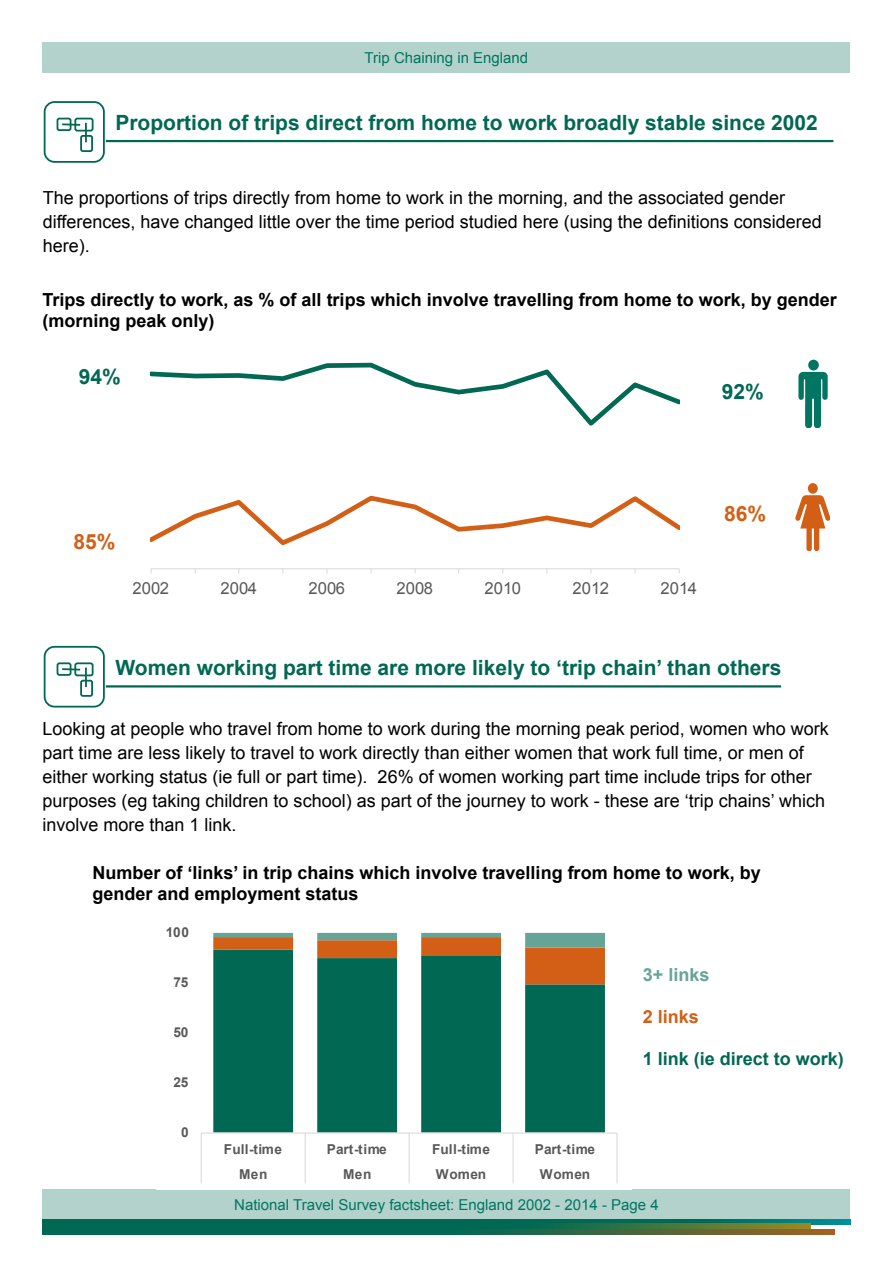
<style>
.page{position:relative;width:893px;height:1263px;background:#fff}
.page>*{position:absolute;margin:0;border:0;box-sizing:border-box;transform-origin:0 0}
.t1{font:700 21px "Arial";color:#006853}
.t2{font:700 21px "Arial";color:#d25f15}
.t3{font:18px/24px "Arial";color:#000}
.t4{font:700 18px/21px "Arial";color:#000}
.t5{font:700 18px "Arial";color:#006853}
.t6{font:700 18px "Arial";color:#66a498}
.t7{font:700 18px "Arial";color:#d25f15}
.t8{font:16.65px "Arial";letter-spacing:.005em;color:#595959}
.t9{font:15px "Arial";color:#007662}
.t10{font:700 13.65px "Arial";letter-spacing:.015em;color:#595959}
</style>
<div class="page">
<div style="left:43px;top:1189px;width:807px;height:30px;background:#b3d2cb"></div>
<svg style="left:43px;top:1220px;width:807px;height:5px"></svg>
<svg style="left:43px;top:1224px;width:767px;height:5px"></svg>
<svg style="left:43px;top:1229px;width:792px;height:5px"></svg>
<div style="left:43px;top:43px;width:807px;height:30px;background:#b3d2cb"></div>
<div style="left:44px;top:101px;width:61px;height:62px;background:#fff;border:2px solid #006853;border-radius:10px"></div>
<div style="left:57px;top:118px;width:14px;height:13px;border:2px solid #006853;border-radius:2px"></div>
<div style="left:74px;top:118px;width:20px;height:14px;background:#fff;border:2px solid #006853;border-radius:2px"></div>
<div style="left:80px;top:135px;width:13px;height:17px;background:#fff;border:2px solid #006853;border-radius:2px"></div>
<svg style="left:60px;top:122px;width:27px;height:20px"></svg>
<svg style="left:795px;top:483px;width:35px;height:68px"></svg>
<svg style="left:798px;top:360px;width:30px;height:67px"></svg>
<hr style="left:151px;top:568px;width:528px;height:1px;background:#d9d9d9">
<svg style="left:151px;top:362px;width:528px;height:64px"></svg>
<svg style="left:151px;top:495px;width:528px;height:51px"></svg>
<hr style="left:106px;top:685px;width:675px;height:2px;background:#006853">
<div style="left:44px;top:646px;width:61px;height:61px;background:#fff;border:2px solid #006853;border-radius:10px"></div>
<div style="left:57px;top:662px;width:14px;height:14px;border:2px solid #006853;border-radius:2px"></div>
<div style="left:74px;top:662px;width:20px;height:14px;background:#fff;border:2px solid #006853;border-radius:2px"></div>
<div style="left:80px;top:680px;width:13px;height:17px;background:#fff;border:2px solid #006853;border-radius:2px"></div>
<svg style="left:60px;top:667px;width:27px;height:20px"></svg>
<hr style="left:106px;top:140px;width:727px;height:2px;background:#006853">
<svg style="left:213px;top:984px;width:392px;height:148px;fill:#006853"></svg>
<svg style="left:213px;top:933px;width:392px;height:51px"></svg>
<hr style="left:201px;top:1132px;width:416px;height:1px;background:#d9d9d9">
<hr style="left:616px;top:1133px;width:2px;height:25px;background:#d9d9d9">
<svg style="left:201px;top:1133px;width:1px;height:50px"></svg>
<svg style="left:305px;top:1133px;width:1px;height:50px"></svg>
<svg style="left:409px;top:1133px;width:1px;height:50px"></svg>
<svg style="left:513px;top:1133px;width:1px;height:50px"></svg>
<hr style="left:616px;top:1158px;width:2px;height:25px;background:#d9d9d9">
<p class="t9" style="left:365px;top:48px;width:165px">Trip Chaining in England</p>
<p class="t1" style="left:115px;top:109px;width:704px">Proportion of trips direct from home to work broadly stable since 2002</p>
<p class="t3" style="left:43px;top:186px;width:781px">The proportions of trips directly from home to work in the morning, and the associated gender differences, have changed little over the time period studied here (using the definitions considered here).</p>
<p class="t4" style="left:43px;top:290px;width:796px">Trips directly to work, as % of all trips which involve travelling from home to work, by gender (morning peak only)</p>
<p class="t1" style="left:79px;top:362px;width:44px">94%</p>
<p class="t1" style="left:722px;top:378px;width:44px">92%</p>
<p class="t2" style="left:74px;top:527px;width:44px">85%</p>
<p class="t8" style="left:133px;top:577px;width:38px">2002</p>
<p class="t8" style="left:220px;top:577px;width:38px">2004</p>
<p class="t8" style="left:308px;top:577px;width:38px">2006</p>
<p class="t8" style="left:396px;top:577px;width:38px">2008</p>
<p class="t8" style="left:484px;top:577px;width:38px">2010</p>
<p class="t8" style="left:572px;top:577px;width:38px">2012</p>
<p class="t8" style="left:660px;top:577px;width:38px">2014</p>
<p class="t2" style="left:724px;top:500px;width:44px">86%</p>
<p class="t1" style="left:115px;top:654px;width:667px">Women working part time are more likely to ‘trip chain’ than others</p>
<p class="t3" style="left:43px;top:717px;width:788px">Looking at people who travel from home to work during the morning peak period, women who work part time are less likely to travel to work directly than either women that work full time, or men of either working status (ie full or part time). 26% of women working part time include trips for other purposes (eg taking children to school) as part of the journey to work - these are ‘trip chains’ which involve more than 1 link.</p>
<p class="t4" style="left:92px;top:863px;width:670px">Number of ‘links’ in trip chains which involve travelling from home to work, by gender and employment status</p>
<p class="t10" style="left:166px;top:923px;width:25px">100</p>
<p class="t10" style="left:173px;top:973px;width:16px">75</p>
<p class="t10" style="left:173px;top:1023px;width:16px">50</p>
<p class="t10" style="left:173px;top:1073px;width:16px">25</p>
<p class="t10" style="left:181px;top:1123px;width:9px">0</p>
<p class="t10" style="left:224px;top:1140px;width:59px">Full-time</p>
<p class="t10" style="left:327px;top:1140px;width:62px">Part-time</p>
<p class="t10" style="left:432px;top:1140px;width:59px">Full-time</p>
<p class="t10" style="left:535px;top:1140px;width:62px">Part-time</p>
<p class="t10" style="left:239px;top:1165px;width:30px">Men</p>
<p class="t10" style="left:343px;top:1165px;width:30px">Men</p>
<p class="t10" style="left:436px;top:1165px;width:52px">Women</p>
<p class="t10" style="left:540px;top:1165px;width:52px">Women</p>
<p class="t6" style="left:643px;top:963px;width:68px">3+ links</p>
<p class="t7" style="left:643px;top:1005px;width:58px">2 links</p>
<p class="t5" style="left:643px;top:1047px;width:203px">1 link (ie direct to work)</p>
<p class="t9" style="left:234px;top:1195px;width:426px">National Travel Survey factsheet: England 2002 - 2014 - Page 4</p>
</div>
